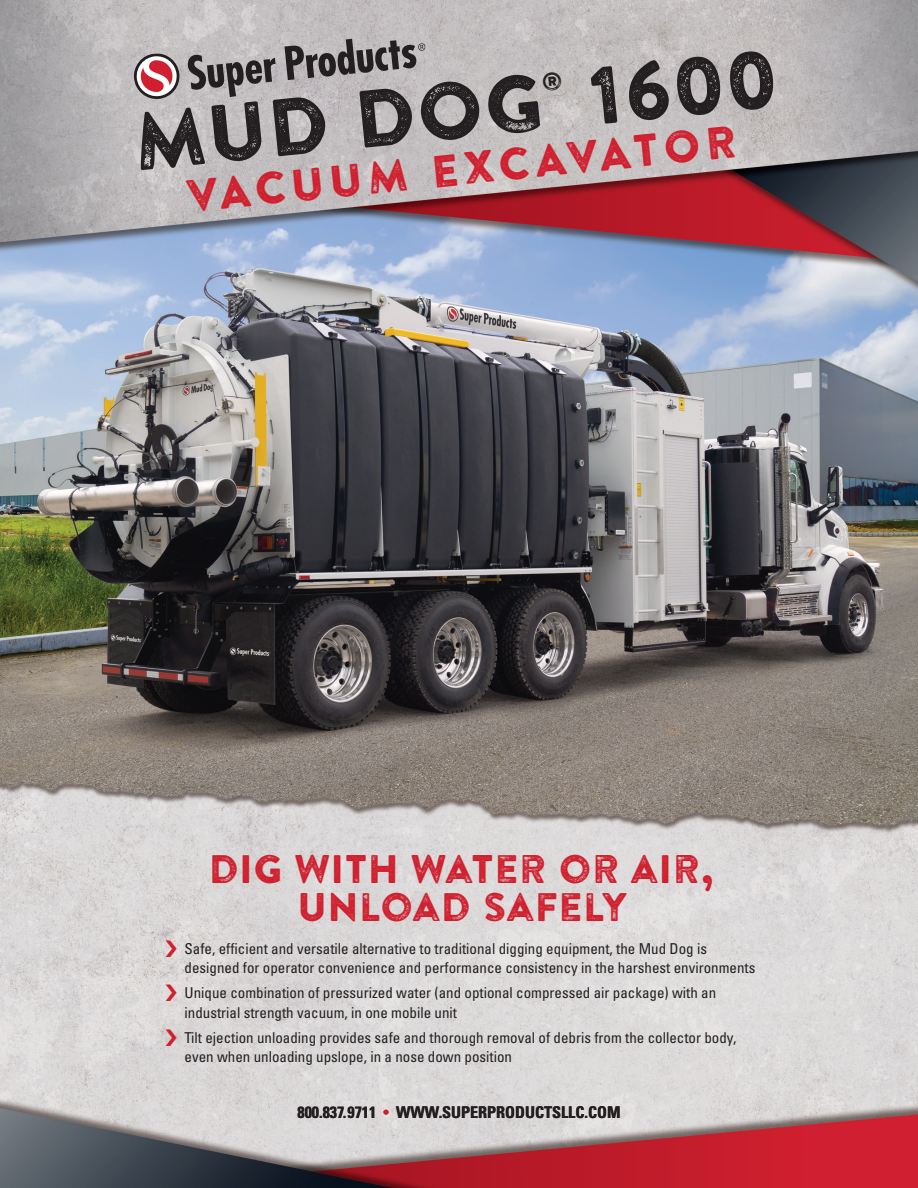
<style>
.page{position:relative;width:918px;height:1188px;background:#fff}
.page>*{position:absolute;margin:0;border:0;box-sizing:border-box;transform-origin:0 0}
.t1{font:81px "Brandon Printed Two";color:#231f20}
.t2{font:45px "Brandon Printed Two";color:#d0202f}
.t3{font:39.75px/37.5px "Brandon Printed Two";letter-spacing:-.005em;color:#d0202f;text-align:center}
.t4{font:700 condensed 16.2px "Univers LT Std";color:#231f20}
.t5{font:condensed 15px/19.5px "Univers LT Std";color:#231f20}
.s1{font-weight:400;color:#d0202f}
</style>
<div class="page">
<img style="left:0;top:0;width:918px;height:1188px">
<svg style="left:187px;top:55px;width:89px;height:42px;background:#858182"></svg>
<svg style="left:285px;top:39px;width:141px;height:41px;background:#868283"></svg>
<svg style="left:133px;top:52px;width:48px;height:48px"></svg>
<svg style="left:166px;top:940px;width:11px;height:17px"></svg>
<svg style="left:166px;top:984px;width:11px;height:17px"></svg>
<svg style="left:166px;top:1029px;width:11px;height:17px"></svg>
<svg style="left:542px;top:71px;width:20px;height:20px"></svg>
<p class="t1" style="left:584px;top:46px;width:192px;rotate:-6deg">1600</p>
<p class="t2" style="left:184px;top:170px;width:554px;rotate:-6deg">VACUUM EXCAVATOR</p>
<p class="t1" style="left:128px;top:92px;width:414px;rotate:-6deg">MUD DOG</p>
<p class="t3" style="left:208px;top:850px;width:508px">DIG WITH WATER OR AIR,<br>UNLOAD SAFELY</p>
<p class="t5" style="left:185px;top:939px;width:572px">Safe, efficient and versatile alternative to traditional digging equipment, the Mud Dog is designed for operator convenience and performance consistency in the harshest environments</p>
<p class="t5" style="left:185px;top:983px;width:533px">Unique combination of pressurized water (and optional compressed air package) with an industrial strength vacuum, in one mobile unit</p>
<p class="t5" style="left:185px;top:1027px;width:553px">Tilt ejection unloading provides safe and thorough removal of debris from the collector body, even when unloading upslope, in a nose down position</p>
<p class="t4" style="left:297px;top:1102px;width:325px">800.837.9711 <span class="s1">•</span> WWW.SUPERPRODUCTSLLC.COM</p>
</div>
